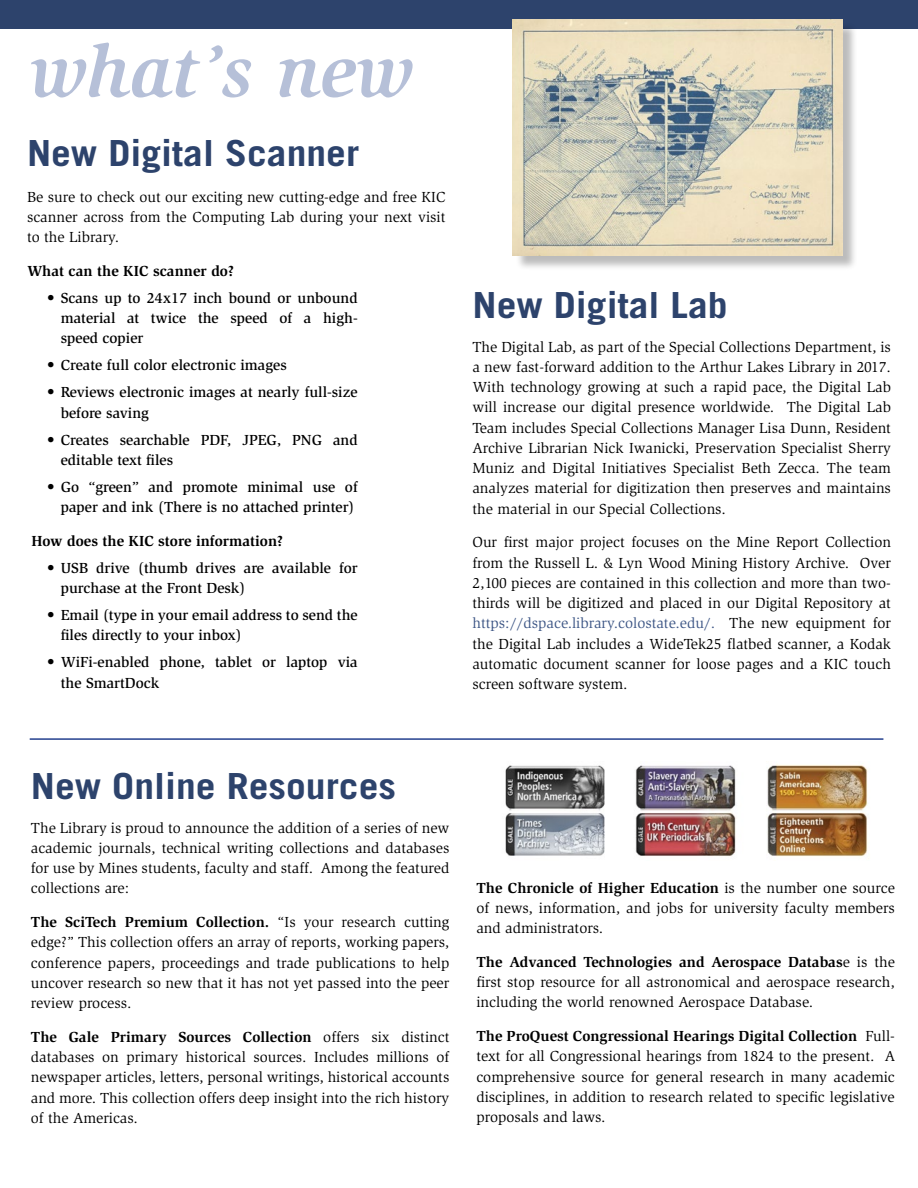
<style>
.page{position:relative;width:918px;height:1188px;background:#fff}
.page>*{position:absolute;margin:0;border:0;box-sizing:border-box;transform-origin:0 0}
.t1{font:italic 700 75px "Slimbach";color:#b6c0d8}
.t2{font:700 36px "Trade Gothic";color:#2d436c;scale:1.1 1}
.t3{font:15px/20.2px "Slimbach";color:#000;text-align:justify}
.t4{font:500 15px/20.2px "Slimbach";color:#000}
.t5{font:700 15px "Slimbach";color:#000}
.s1{color:#3e5786}
.s2{font-weight:700}
</style>
<div class="page">
<div style="left:0;top:0;width:918px;height:29px;background:#2d436c"></div>
<div style="left:516px;top:22px;width:342px;height:249px;background:#000;opacity:.27"></div>
<img style="left:513px;top:20px;width:329px;height:235px">
<hr style="left:30px;top:738px;width:853px;height:2px;background:#25408f">
<img style="left:505px;top:764px;width:363px;height:93px">
<h1 class="t1" style="left:29px;top:28px;width:385px">what’s new</h1>
<h2 class="t2" style="left:27px;top:131px;width:304px">New Digital Scanner</h2>
<p class="t3" style="left:27px;top:187px;width:420px">Be sure to check out our exciting new cutting-edge and free KIC scanner across from the Computing Lab during your next visit to the Library.</p>
<p class="t5" style="left:27px;top:262px;width:208px">What can the KIC scanner do?</p>
<p class="t4" style="left:61px;top:288px;width:299px;text-align:justify;text-indent:-14px">• Scans up to 24x17 inch bound or unbound material at twice the speed of a high&shy;speed copier</p>
<p class="t4" style="left:47px;top:355px;width:241px">• Create full color electronic images</p>
<p class="t4" style="left:61px;top:382px;width:298px;text-indent:-14px">• Reviews electronic images at nearly full-size before saving</p>
<p class="t4" style="left:61px;top:429px;width:298px;text-indent:-14px">• Creates searchable PDF, JPEG, PNG and editable text files</p>
<p class="t4" style="left:47px;top:477px;width:312px;text-align:right">• Go “green” and promote minimal use of paper and ink (There is no attached printer)</p>
<p class="t5" style="left:31px;top:532px;width:253px">How does the KIC store information?</p>
<p class="t4" style="left:61px;top:558px;width:299px;text-indent:-14px">• USB drive (thumb drives are available for purchase at the Front Desk)</p>
<p class="t4" style="left:61px;top:605px;width:299px;text-indent:-14px">• Email (type in your email address to send the files directly to your inbox)</p>
<p class="t4" style="left:61px;top:652px;width:299px;text-indent:-14px">• WiFi-enabled phone, tablet or laptop via the SmartDock</p>
<h2 class="t2" style="left:472px;top:283px;width:234px">New Digital Lab</h2>
<p class="t3" style="left:472px;top:337px;width:420px">The Digital Lab, as part of the Special Collections Department, is a new fast-forward addition to the Arthur Lakes Library in 2017.<br>With technology growing at such a rapid pace, the Digital Lab will increase our digital presence worldwide. The Digital Lab Team includes Special Collections Manager Lisa Dunn, Resident Archive Librarian Nick Iwanicki, Preservation Specialist Sherry Muniz and Digital Initiatives Specialist Beth Zecca. The team analyzes material for digitization then preserves and maintains the material in our Special Collections.</p>
<p class="t3" style="left:472px;top:532px;width:420px">Our first major project focuses on the Mine Report Collection from the Russell L. &amp; Lyn Wood Mining History Archive. Over 2,100 pieces are contained in this collection and more than two&shy;thirds will be digitized and placed in our Digital Repository at <span class="s1">https://dspace.library.colostate.edu/.</span> The new equipment for the Digital Lab includes a WideTek25 flatbed scanner, a Kodak automatic document scanner for loose pages and a KIC touch screen software system.</p>
<h2 class="t2" style="left:31px;top:764px;width:334px">New Online Resources</h2>
<p class="t3" style="left:31px;top:817px;width:420px">The Library is proud to announce the addition of a series of new academic journals, technical writing collections and databases for use by Mines students, faculty and staff. Among the featured collections are:</p>
<p class="t3" style="left:31px;top:912px;width:420px"><span class="s2">The SciTech Premium Collection.</span> “Is your research cutting edge?” This collection offers an array of reports, working papers, conference papers, proceedings and trade publications to help uncover research so new that it has not yet passed into the peer review process.</p>
<p class="t3" style="left:31px;top:1027px;width:420px"><span class="s2">The Gale Primary Sources Collection</span> offers six distinct databases on primary historical sources. Includes millions of newspaper articles, letters, personal writings, historical accounts and more. This collection offers deep insight into the rich history of the Americas.</p>
<p class="t3" style="left:476px;top:878px;width:420px"><span class="s2">The Chronicle of Higher Education</span> is the number one source of news, information, and jobs for university faculty members and administrators.</p>
<p class="t3" style="left:476px;top:952px;width:420px"><span class="s2">The Advanced Technologies and Aerospace Databas</span>e is the first stop resource for all astronomical and aerospace research, including the world renowned Aerospace Database.</p>
<p class="t3" style="left:476px;top:1026px;width:420px"><span class="s2">The ProQuest Congressional Hearings Digital Collection</span> Full&shy;text for all Congressional hearings from 1824 to the present. A comprehensive source for general research in many academic disciplines, in addition to research related to specific legislative proposals and laws.</p>
</div>
